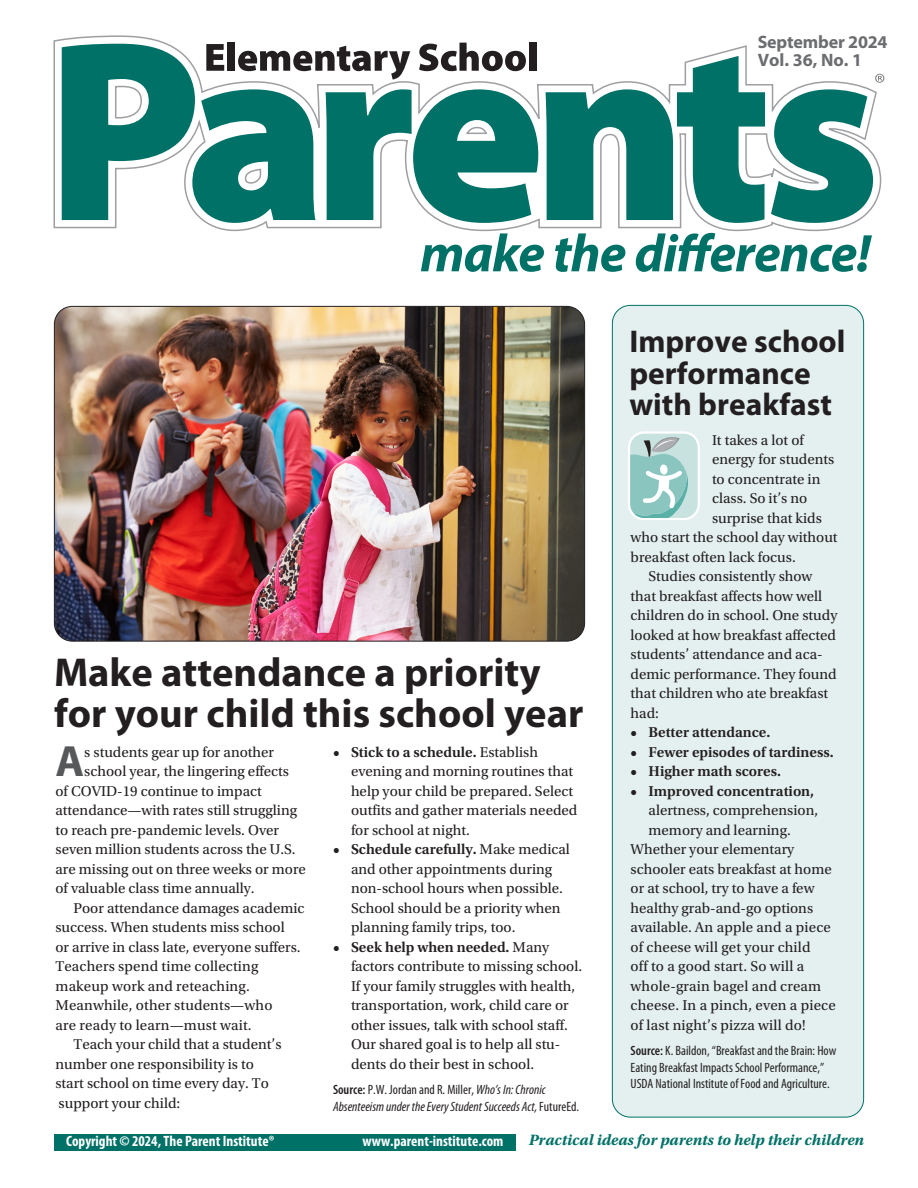
<style>
.page{position:relative;width:918px;height:1188px;background:#fff}
.page>*{position:absolute;margin:0;border:0;box-sizing:border-box;transform-origin:0 0}
.t1{font:700 43.95px "Myriad Pro";color:#57585a}
.t2{font:700 40.5px/40.5px "Myriad Pro";color:#231f20}
.t3{font:700 31.5px/31.5px "Myriad Pro";color:#231f20}
.t4{font:700 18px/18px "Myriad Pro";letter-spacing:-.01em;color:#6c6d70}
.t5{font:italic 700 15.75px "Utopia Std";color:#007167}
.t6{font:15px/19.5px "Utopia Std";color:#231f20}
.t7{font:600 15px "Utopia Std";color:#231f20}
.t8{font:700 condensed 15px "Myriad Pro";color:#fff}
.t9{font:condensed 13.5px/16.5px "Myriad Pro";color:#231f20}
.t10{font:italic condensed 13.5px/16.5px "Myriad Pro";color:#231f20}
.s1{font-weight:600}
.s2{font-weight:600;font-style:normal}
.s3{font-style:normal}
</style>
<div class="page">
<div style="left:612px;top:305px;width:252px;height:812px;background:#e4f0ef;border-radius:18px"></div>
<svg style="left:53px;top:35px;width:829px;height:197px"></svg>
<svg style="left:771px;top:89px;width:102px;height:134px"></svg>
<svg style="left:421px;top:233px;width:123px;height:39px"></svg>
<svg style="left:555px;top:233px;width:70px;height:39px"></svg>
<svg style="left:636px;top:233px;width:236px;height:39px"></svg>
<svg style="left:62px;top:43px;width:476px;height:180px"></svg>
<div style="left:529px;top:43px;width:7px;height:28px;background:#231f20"></div>
<svg style="left:875px;top:74px;width:9px;height:9px"></svg>
<svg style="left:628px;top:431px;width:72px;height:89px;background:#b3d7d3"></svg>
<div style="left:54px;top:1134px;width:462px;height:16px;background:#007167"></div>
<img style="left:54px;top:306px;width:531px;height:334px">
<p class="t4" style="left:758px;top:32px;width:131px">September 2024<br>Vol. 36, No. 1</p>
<h2 class="t2" style="left:54px;top:651px;width:531px">Make attendance a priority for your child this school year</h2>
<h1 class="t1" style="left:56px;top:733px;width:30px">A</h1>
<p class="t6" style="left:84px;top:742px;width:191px">s students gear up for another</p>
<p class="t6" style="left:351px;top:742px;width:228px;text-indent:-18px"><span class="s1">• Stick to a schedule.</span> Establish evening and morning routines that help your child be prepared. Select outfits and gather materials needed for school at night.</p>
<p class="t6" style="left:351px;top:840px;width:220px;text-indent:-18px"><span class="s1">• Schedule carefully.</span> Make medical and other appointments during non-school hours when possible.<br>School should be a priority when planning family trips, too.</p>
<p class="t6" style="left:351px;top:937px;width:233px;text-indent:-18px"><span class="s1">• Seek help when needed.</span> Many factors contribute to missing school.<br>If your family struggles with health, transportation, work, child care or other issues, talk with school staff.<br>Our shared goal is to help all stu&shy;dents do their best in school.</p>
<p class="t10" style="left:333px;top:1081px;width:248px"><span class="s2">Source:</span> <span class="s3">P.W. Jordan and R. Miller,</span> Who’s In: Chronic<br>Absenteeism under the Every Student Succeeds Act, <span class="s3">FutureEd.</span></p>
<p class="t6" style="left:84px;top:762px;width:206px">school year, the lingering effects</p>
<p class="t6" style="left:56px;top:781px;width:208px">of COVID-19 continue to impact</p>
<p class="t6" style="left:56px;top:801px;width:243px">attendance—with rates still struggling</p>
<p class="t6" style="left:56px;top:820px;width:225px">to reach pre-pandemic levels. Over</p>
<p class="t6" style="left:56px;top:840px;width:242px">seven million students across the U.S.</p>
<p class="t6" style="left:56px;top:859px;width:252px">are missing out on three weeks or more</p>
<p class="t6" style="left:56px;top:879px;width:201px">of valuable class time annually.</p>
<p class="t6" style="left:74px;top:898px;width:233px">Poor attendance damages academic</p>
<p class="t6" style="left:56px;top:918px;width:231px">success. When students miss school</p>
<p class="t6" style="left:56px;top:937px;width:247px">or arrive in class late, everyone suffers.</p>
<p class="t6" style="left:56px;top:957px;width:204px">Teachers spend time collecting</p>
<p class="t6" style="left:56px;top:976px;width:196px">makeup work and reteaching.</p>
<p class="t6" style="left:56px;top:996px;width:219px">Meanwhile, other students—who</p>
<p class="t6" style="left:56px;top:1015px;width:198px">are ready to learn—must wait.</p>
<p class="t6" style="left:74px;top:1035px;width:210px">Teach your child that a student’s</p>
<p class="t6" style="left:56px;top:1054px;width:200px">number one responsibility is to</p>
<p class="t6" style="left:56px;top:1074px;width:215px">start school on time every day. To</p>
<p class="t6" style="left:59px;top:1093px;width:123px">support your child:</p>
<h3 class="t3" style="left:629px;top:325px;width:218px">Improve school performance with breakfast</h3>
<p class="t6" style="left:712px;top:430px;width:93px">It takes a lot of</p>
<p class="t6" style="left:712px;top:450px;width:124px">energy for students</p>
<p class="t6" style="left:712px;top:469px;width:110px">to concentrate in</p>
<p class="t6" style="left:712px;top:489px;width:97px">class. So it’s no</p>
<p class="t6" style="left:712px;top:508px;width:111px">surprise that kids</p>
<p class="t6" style="left:631px;top:528px;width:209px">who start the school day without</p>
<p class="t6" style="left:631px;top:547px;width:167px">breakfast often lack focus.</p>
<p class="t6" style="left:649px;top:567px;width:165px">Studies consistently show</p>
<p class="t6" style="left:631px;top:586px;width:193px">that breakfast affects how well</p>
<p class="t6" style="left:631px;top:606px;width:208px">children do in school. One study</p>
<p class="t6" style="left:631px;top:625px;width:207px">looked at how breakfast affected</p>
<p class="t6" style="left:631px;top:645px;width:194px">students’ attendance and aca-</p>
<p class="t6" style="left:631px;top:664px;width:208px">demic performance. They found</p>
<p class="t6" style="left:631px;top:684px;width:199px">that children who ate breakfast</p>
<p class="t6" style="left:631px;top:703px;width:30px">had:</p>
<p class="t7" style="left:631px;top:724px;width:141px">• Better attendance.</p>
<p class="t7" style="left:631px;top:743px;width:205px">• Fewer episodes of tardiness.</p>
<p class="t7" style="left:631px;top:763px;width:152px">• Higher math scores.</p>
<p class="t7" style="left:631px;top:782px;width:185px">• Improved concentration,</p>
<p class="t6" style="left:649px;top:801px;width:171px">alertness, comprehension,</p>
<p class="t6" style="left:649px;top:820px;width:144px">memory and learning.</p>
<p class="t6" style="left:631px;top:840px;width:165px">Whether your elementary</p>
<p class="t6" style="left:631px;top:859px;width:203px">schooler eats breakfast at home</p>
<p class="t6" style="left:631px;top:879px;width:185px">or at school, try to have a few</p>
<p class="t6" style="left:631px;top:898px;width:184px">healthy grab-and-go options</p>
<p class="t6" style="left:631px;top:918px;width:202px">available. An apple and a piece</p>
<p class="t6" style="left:631px;top:937px;width:182px">of cheese will get your child</p>
<p class="t6" style="left:631px;top:957px;width:175px">off to a good start. So will a</p>
<p class="t6" style="left:631px;top:976px;width:192px">whole-grain bagel and cream</p>
<p class="t6" style="left:631px;top:996px;width:207px">cheese. In a pinch, even a piece</p>
<p class="t6" style="left:631px;top:1015px;width:177px">of last night’s pizza will do!</p>
<p class="t9" style="left:631px;top:1042px;width:207px"><span class="s1">Source:</span> K. Baildon, “Breakfast and the Brain: How<br>Eating Breakfast Impacts School Performance,”<br>USDA National Institute of Food and Agriculture.</p>
<p class="t8" style="left:66px;top:1132px;width:210px">Copyright © 2024, The Parent Institute®</p>
<p class="t8" style="left:363px;top:1132px;width:142px">www.parent-institute.com</p>
<p class="t5" style="left:529px;top:1131px;width:337px">Practical ideas for parents to help their children</p>
</div>
